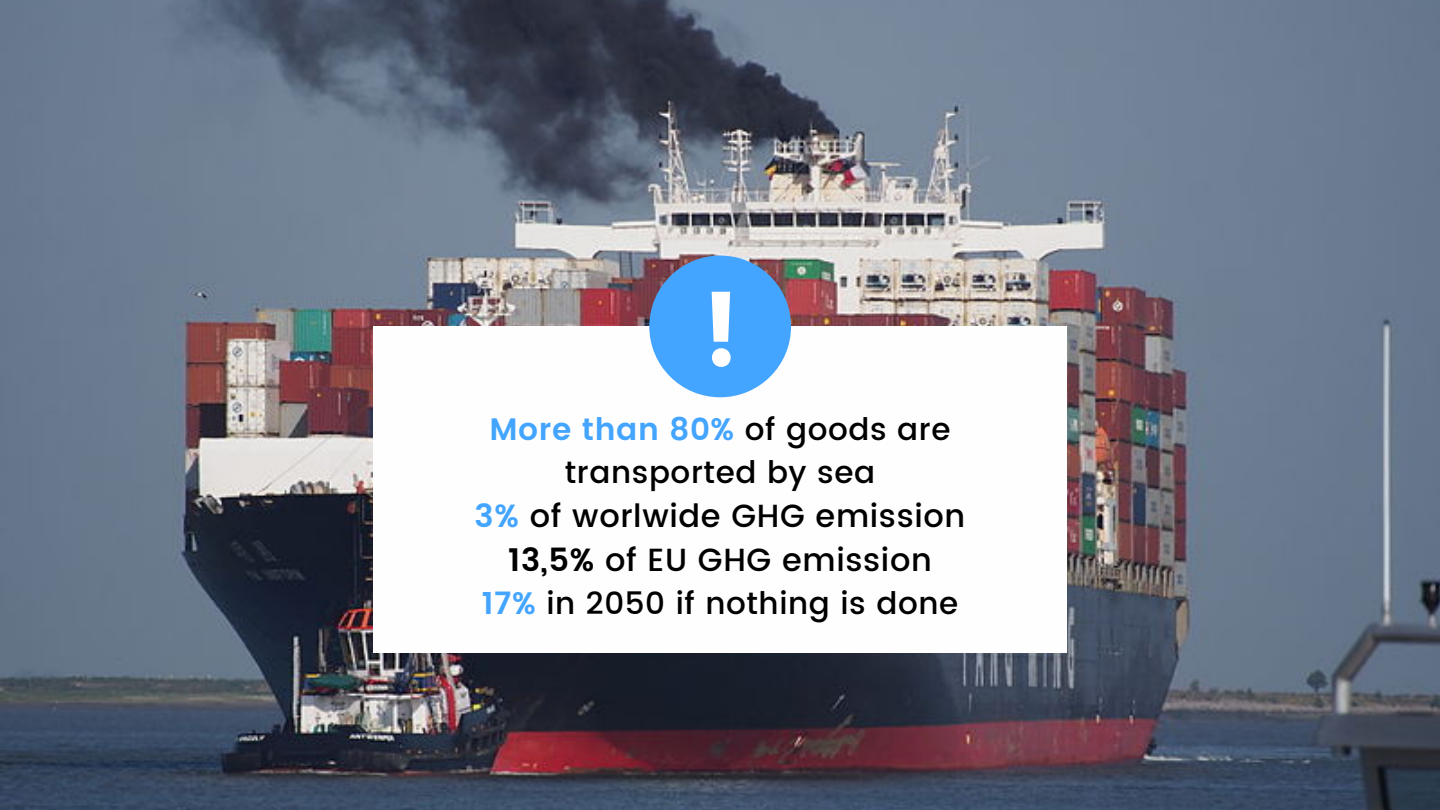
<style>
.page{position:relative;width:1440px;height:810px;background:#fff}
.page>*{position:absolute;margin:0;border:0;box-sizing:border-box;transform-origin:0 0}
.t1{font:100px "Poppins";color:#fffefe}
.t2{font:500 32px "Poppins";letter-spacing:.02em;color:#000}
.t3{font:500 31px/42.8px "Poppins";letter-spacing:.02em;color:#000;text-align:center}
.s1{font-weight:600;color:#43a5ff}
.s2{font-weight:600}
</style>
<div class="page">
<img style="left:0;top:0;width:1440px;height:810px">
<div style="left:373px;top:326px;width:694px;height:327px;background:#fffefe"></div>
<div style="left:649px;top:256px;width:142px;height:141px;background:#43a5ff;border-radius:50%"></div>
<p class="t1" style="left:699px;top:274px;width:44px">!</p>
<p class="t3" style="left:489px;top:408px;width:463px"><span class="s1">More than 80%</span> of goods are transported by sea</p>
<p class="t2" style="left:475px;top:497px;width:492px"><span class="s1">3%</span> of worlwide GHG emission</p>
<p class="t2" style="left:508px;top:541px;width:425px"><span class="s2">13,5%</span> of EU GHG emission</p>
<p class="t3" style="left:482px;top:582px;width:478px"><span class="s1">17%</span> in 2050 if nothing is done</p>
</div>
